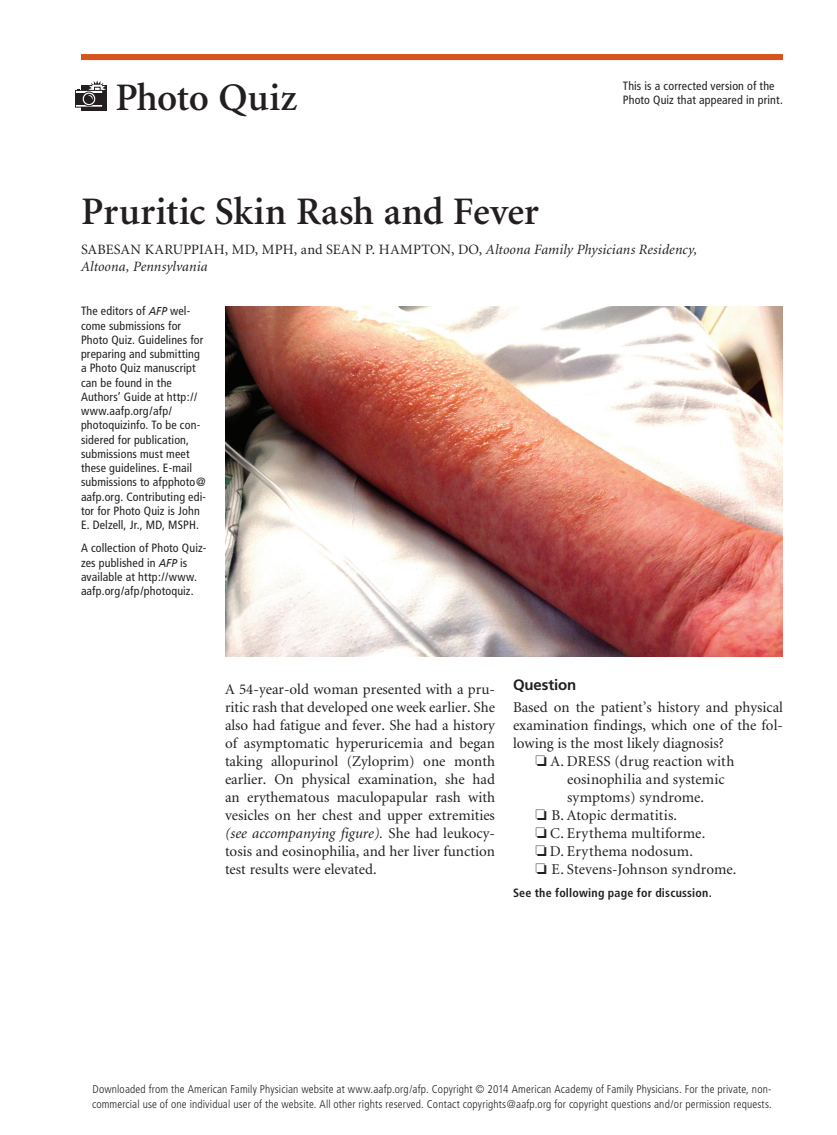
<style>
.page{position:relative;width:837px;height:1135px;background:#fff}
.page>*{position:absolute;margin:0;border:0;box-sizing:border-box;transform-origin:0 0}
.department_name{font:600 39px "Minion";color:#231f20}
.body_noindent{font:15px/18px "Minion";color:#231f20;text-align:justify}
.quiz_answer{font:15px/18px "Minion";letter-spacing:.01em;color:#231f20}
.head1{font:700 15px "Frutiger";letter-spacing:-.01em;color:#231f20}
.byline{font:italic 14.25px/17.2px "Minion";letter-spacing:.005em;color:#231f20}
.t1{font:italic 12.75px "Minion";letter-spacing:.005em;color:#231f20}
.t2{font:italic 600 12.75px "Minion";letter-spacing:.005em;color:#231f20}
.t3{font:12.75px "Minion";letter-spacing:.03em;color:#231f20}
.blurb{font:condensed 12px/14.2px "Frutiger";letter-spacing:.01em;color:#231f20}
.blurb-2{font:700 condensed 12px "Frutiger";letter-spacing:.015em;color:#231f20}
.copyright{font:300 condensed 11.25px/15px "Frutiger";letter-spacing:.015em;color:#231f20}
.s1{font-style:normal}
.s2{font-style:italic;font-stretch:normal;font-size:11.4px}
.s3{font-style:italic}
.s4{font-family:"Frutiger";font-weight:700;font-style:normal;font-size:15px}
</style>
<div class="page">
<div style="left:75px;top:90px;width:28px;height:17px;border:1px solid #231f20"></div>
<img style="left:225px;top:306px;width:558px;height:350px">
<div style="left:81px;top:54px;width:702px;height:6px;background:#d9531c"></div>
<div style="left:81px;top:85px;width:26px;height:25px;background:#231f20"></div>
<svg style="left:77px;top:80px;width:29px;height:28px"></svg>
<p class="department_name" style="left:116px;top:77px;width:183px">Photo Quiz</p>
<p class="blurb" style="left:623px;top:79px;width:162px">This is a corrected version of the<br>Photo Quiz that appeared in print.</p>
<p class="department_name" style="left:81px;top:192px;width:459px">Pruritic Skin Rash and Fever</p>
<p class="byline" style="left:81px;top:241px;width:618px"><span class="s1">SABESAN KARUPPIAH, MD, MPH, and SEAN P. HAMPTON, DO,</span> Altoona Family Physicians Residency,<br>Altoona, Pennsylvania</p>
<p class="blurb" style="left:81px;top:304px;width:127px">The editors of <span class="s2">AFP</span> wel&shy;come submissions for<br>Photo Quiz. Guidelines for preparing and submitting a Photo Quiz manuscript can be found in the<br>Authors’ Guide at http:// www.aafp.org/afp/ photoquizinfo. To be con&shy;sidered for publication, submissions must meet these guidelines. E-mail submissions to afpphoto@ aafp.org. Contributing edi&shy;tor for Photo Quiz is John<br>E. Delzell, Jr., MD, MSPH.</p>
<p class="blurb" style="left:81px;top:541px;width:127px">A collection of Photo Quiz&shy;zes published in <span class="s2">AFP</span> is available at http://www. aafp.org/afp/photoquiz.</p>
<p class="body_noindent" style="left:225px;top:680px;width:272px">A 54-year-old woman presented with a pru&shy;ritic rash that developed one week earlier. She also had fatigue and fever. She had a history of asymptomatic hyperuricemia and began taking allopurinol (Zyloprim) one month earlier. On physical examination, she had an erythematous maculopapular rash with vesicles on her chest and upper extremities <span class="s3">(see accompanying figure).</span> She had leukocy&shy;tosis and eosinophilia, and her liver function test results were elevated.</p>
<p class="head1" style="left:513px;top:676px;width:65px">Question</p>
<p class="body_noindent" style="left:513px;top:698px;width:272px">Based on the patient’s history and physical examination findings, which one of the fol&shy;lowing is the most likely diagnosis?</p>
<p class="quiz_answer" style="left:567px;top:752px;width:169px;text-indent:-32px">❏ A. DRESS (drug reaction with eosinophilia and systemic symptoms) syndrome.</p>
<p class="quiz_answer" style="left:536px;top:806px;width:143px">❏ B. Atopic dermatitis.</p>
<p class="quiz_answer" style="left:536px;top:824px;width:171px">❏ C. Erythema multiforme.</p>
<p class="quiz_answer" style="left:536px;top:842px;width:159px">❏ D. Erythema nodosum.</p>
<p class="quiz_answer" style="left:536px;top:860px;width:202px">❏ E. Stevens-Johnson syndrome.</p>
<p class="blurb-2" style="left:513px;top:885px;width:200px">See the following page for discussion.</p>
<p class="t1" style="left:81px;top:1080px;width:207px">February 1, 2014 ◆ Volume 89, Number 3</p>
<p class="t3" style="left:384px;top:1080px;width:97px">www.aafp.org/afp</p>
<p class="t2" style="left:610px;top:1080px;width:174px">American Family Physician <span class="s4">213</span></p>
<p class="copyright" style="left:92px;top:1081px;width:681px">Downloaded from the American Family Physician website at www.aafp.org/afp. Copyright © 2014 American Academy of Family Physicians. For the private, non&shy;commercial use of one individual user of the website. All other rights reserved. Contact copyrights@aafp.org for copyright questions and/or permission requests.</p>
</div>
